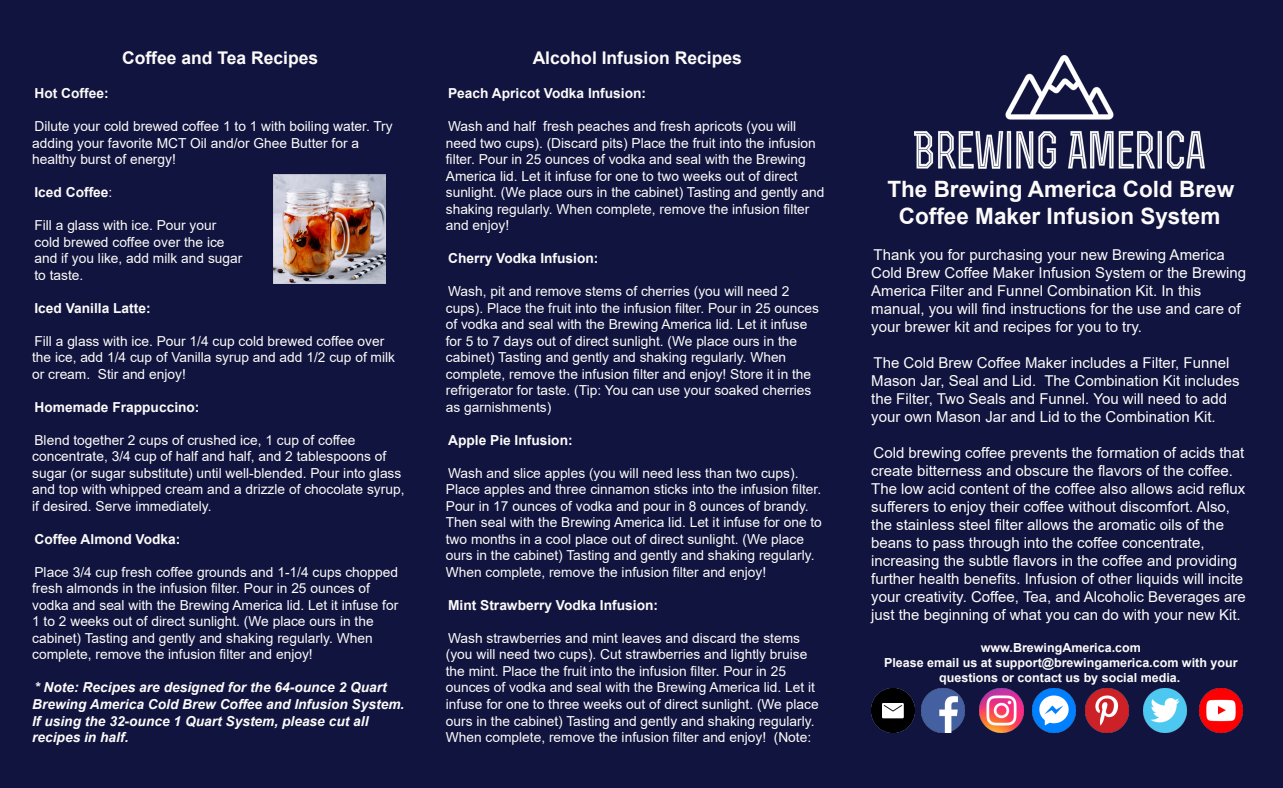
<style>
.page{position:relative;width:1283px;height:788px;background:#fff}
.page>*{position:absolute;margin:0;border:0;box-sizing:border-box;transform-origin:0 0}
.t1{font:700 22.5px/27px "Arial";color:#fdfbfa;text-align:center}
.t2{font:700 17.5px "Arial";color:#fdfbfa}
.t3{font:15px/18px "Arial";color:#fdfbfa}
.t4{font:13.75px/16.5px "Arial";color:#fdfbfa}
.t5{font:700 13.75px "Arial";color:#fdfbfa}
.t6{font:italic 700 13.75px/16.5px "Arial";color:#fdfbfa}
.t7{font:700 12.5px/15px "Arial";color:#fdfbfa;text-align:center}
.s1{font-weight:400}
</style>
<div class="page">
<div style="left:0;top:0;width:1282px;height:788px;background:#10143e"></div>
<img style="left:1199px;top:688px;width:43px;height:44px">
<img style="left:1143px;top:688px;width:44px;height:44px">
<img style="left:1085px;top:688px;width:43px;height:44px">
<img style="left:1032px;top:688px;width:44px;height:44px">
<img style="left:980px;top:688px;width:43px;height:44px">
<img style="left:921px;top:688px;width:44px;height:44px">
<img style="left:871px;top:688px;width:43px;height:44px">
<img style="left:273px;top:174px;width:112px;height:110px">
<img style="left:914px;top:55px;width:290px;height:113px">
<p class="t2" style="left:122px;top:45px;width:198px">Coffee and Tea Recipes</p>
<p class="t5" style="left:34px;top:84px;width:76px">Hot Coffee:</p>
<p class="t4" style="left:32px;top:118px;width:362px">Dilute your cold brewed coffee 1 to 1 with boiling water. Try adding your favorite MCT Oil and/or Ghee Butter for a healthy burst of energy!</p>
<p class="t5" style="left:34px;top:183px;width:79px">Iced Coffee<span class="s1">:</span></p>
<p class="t4" style="left:34px;top:217px;width:209px">Fill a glass with ice. Pour your cold brewed coffee over the ice and if you like, add milk and sugar to taste.</p>
<p class="t5" style="left:34px;top:298px;width:118px">Iced Vanilla Latte:</p>
<p class="t4" style="left:32px;top:332px;width:364px">Fill a glass with ice. Pour 1/4 cup cold brewed coffee over the ice, add 1/4 cup of Vanilla syrup and add 1/2 cup of milk or cream. Stir and enjoy!</p>
<p class="t5" style="left:34px;top:397px;width:167px">Homemade Frappuccino:</p>
<p class="t4" style="left:32px;top:431px;width:374px">Blend together 2 cups of crushed ice, 1 cup of coffee concentrate, 3/4 cup of half and half, and 2 tablespoons of sugar (or sugar substitute) until well-blended. Pour into glass and top with whipped cream and a drizzle of chocolate syrup, if desired. Serve immediately.</p>
<p class="t5" style="left:34px;top:529px;width:147px">Coffee Almond Vodka:</p>
<p class="t4" style="left:32px;top:563px;width:368px">Place 3/4 cup fresh coffee grounds and 1-1/4 cups chopped fresh almonds in the infusion filter. Pour in 25 ounces of vodka and seal with the Brewing America lid. Let it infuse for 1 to 2 weeks out of direct sunlight. (We place ours in the cabinet) Tasting and gently and shaking regularly. When complete, remove the infusion filter and enjoy!</p>
<p class="t6" style="left:32px;top:679px;width:374px">* Note: Recipes are designed for the 64-ounce 2 Quart Brewing America Cold Brew Coffee and Infusion System.<br>If using the 32-ounce 1 Quart System, please cut all recipes in half.</p>
<p class="t2" style="left:532px;top:45px;width:211px">Alcohol Infusion Recipes</p>
<p class="t5" style="left:448px;top:84px;width:199px">Peach Apricot Vodka Infusion:</p>
<p class="t4" style="left:446px;top:118px;width:380px">Wash and half fresh peaches and fresh apricots (you will need two cups). (Discard pits) Place the fruit into the infusion filter. Pour in 25 ounces of vodka and seal with the Brewing America lid. Let it infuse for one to two weeks out of direct sunlight. (We place ours in the cabinet) Tasting and gently and shaking regularly. When complete, remove the infusion filter and enjoy!</p>
<p class="t5" style="left:448px;top:249px;width:152px">Cherry Vodka Infusion:</p>
<p class="t4" style="left:446px;top:283px;width:374px">Wash, pit and remove stems of cherries (you will need 2 cups). Place the fruit into the infusion filter. Pour in 25 ounces of vodka and seal with the Brewing America lid. Let it infuse for 5 to 7 days out of direct sunlight. (We place ours in the cabinet) Tasting and gently and shaking regularly. When complete, remove the infusion filter and enjoy! Store it in the refrigerator for taste. (Tip: You can use your soaked cherries as garnishments)</p>
<p class="t5" style="left:448px;top:430px;width:126px">Apple Pie Infusion:</p>
<p class="t4" style="left:446px;top:464px;width:378px">Wash and slice apples (you will need less than two cups).<br>Place apples and three cinnamon sticks into the infusion filter.<br>Pour in 17 ounces of vodka and pour in 8 ounces of brandy.<br>Then seal with the Brewing America lid. Let it infuse for one to two months in a cool place out of direct sunlight. (We place ours in the cabinet) Tasting and gently and shaking regularly.<br>When complete, remove the infusion filter and enjoy!</p>
<p class="t5" style="left:448px;top:595px;width:211px">Mint Strawberry Vodka Infusion:</p>
<p class="t4" style="left:446px;top:629px;width:374px">Wash strawberries and mint leaves and discard the stems (you will need two cups). Cut strawberries and lightly bruise the mint. Place the fruit into the infusion filter. Pour in 25 ounces of vodka and seal with the Brewing America lid. Let it infuse for one to three weeks out of direct sunlight. (We place ours in the cabinet) Tasting and gently and shaking regularly.<br>When complete, remove the infusion filter and enjoy! (Note:</p>
<h1 class="t1" style="left:887px;top:176px;width:348px">The Brewing America Cold Brew<br>Coffee Maker Infusion System</h1>
<p class="t3" style="left:871px;top:245px;width:376px">Thank you for purchasing your new Brewing America Cold Brew Coffee Maker Infusion System or the Brewing America Filter and Funnel Combination Kit. In this manual, you will find instructions for the use and care of your brewer kit and recipes for you to try.</p>
<p class="t3" style="left:871px;top:353px;width:370px">The Cold Brew Coffee Maker includes a Filter, Funnel Mason Jar, Seal and Lid. The Combination Kit includes the Filter, Two Seals and Funnel. You will need to add your own Mason Jar and Lid to the Combination Kit.</p>
<p class="t3" style="left:871px;top:443px;width:376px">Cold brewing coffee prevents the formation of acids that create bitterness and obscure the flavors of the coffee.<br>The low acid content of the coffee also allows acid reflux sufferers to enjoy their coffee without discomfort. Also, the stainless steel filter allows the aromatic oils of the beans to pass through into the coffee concentrate, increasing the subtle flavors in the coffee and providing further health benefits. Infusion of other liquids will incite your creativity. Coffee, Tea, and Alcoholic Beverages are just the beginning of what you can do with your new Kit.</p>
<p class="t7" style="left:884px;top:639px;width:355px">www.BrewingAmerica.com<br>Please email us at support@brewingamerica.com with your questions or contact us by social media.</p>
</div>
